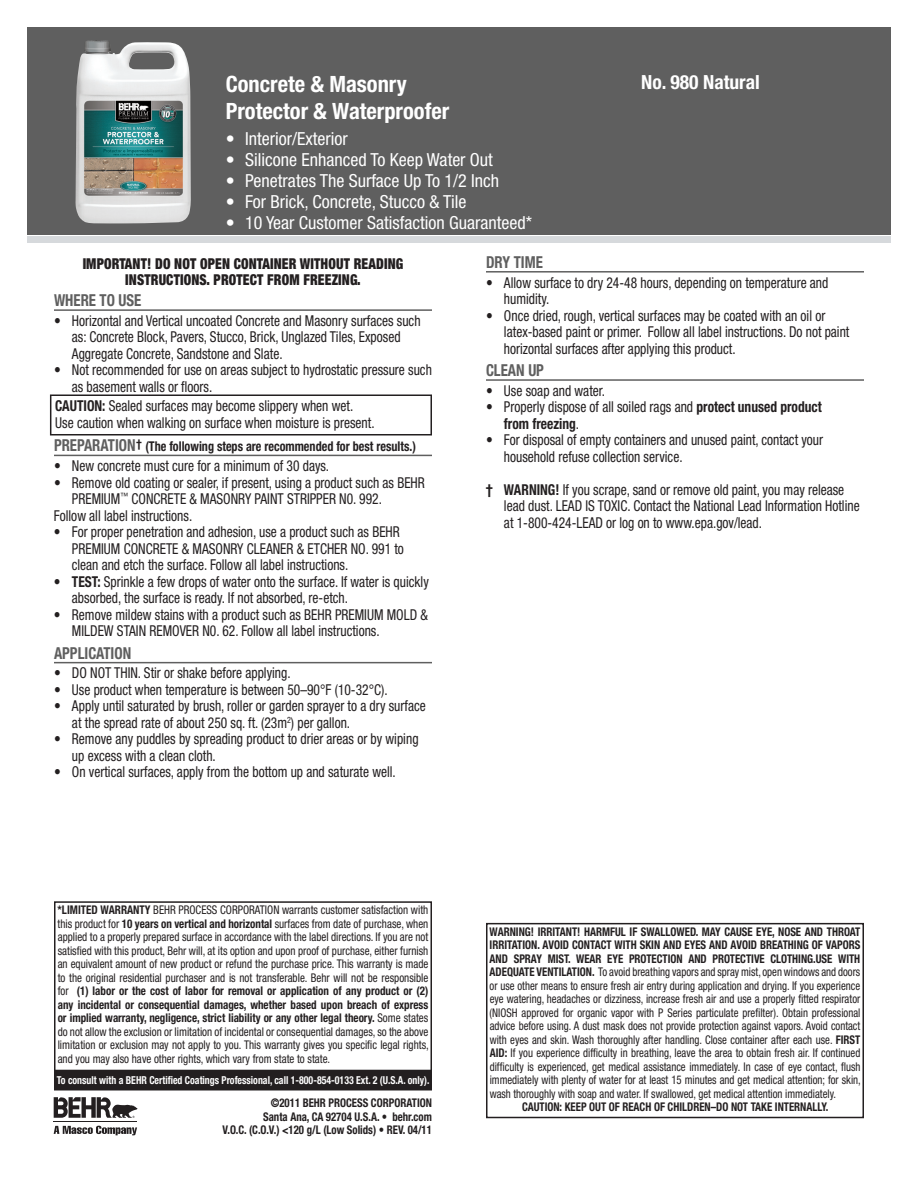
<style>
.page{position:relative;width:918px;height:1188px;background:#fff}
.page>*{position:absolute;margin:0;border:0;box-sizing:border-box;transform-origin:0 0}
.t1{font:700 condensed 22.5px/27px "Helvetica Neue";color:#fff}
.t2{font:700 condensed 19.5px "Helvetica Neue";color:#fff}
.t3{font:condensed 18px "Helvetica Neue";color:#fff}
.t4{font:700 condensed 16.5px "Helvetica Neue";color:#5f5f5f;scale:.9 1}
.t5{font:condensed 15px/16.5px "Helvetica Neue";color:#231f20;scale:.9 1}
.t6{font:900 condensed 15px/16.5px "Helvetica Neue";letter-spacing:.01em;color:#231f20;text-align:center;scale:.9 1}
.t7{font:700 condensed 13.5px "Helvetica Neue";color:#231f20;scale:.9 1}
.t8{font:condensed 12px/13.5px "Helvetica Neue";color:#231f20;text-align:justify;scale:.9 1}
.t9{font:condensed 12px/13.5px "Helvetica Neue";color:#231f20;text-align:justify;scale:.92 1}
.t10{font:700 condensed 12px/13.5px "Helvetica Neue";color:#231f20;text-align:right;scale:.9 1}
.t11{font:700 condensed 12px "Helvetica Neue";color:#231f20;scale:.92 1}
.t12{font:700 condensed 10.95px "Helvetica Neue";color:#fff;scale:.9 1}
.s1{font-weight:700}
.s2{font-weight:400}
</style>
<div class="page">
<div style="left:27px;top:27px;width:864px;height:207px;background:#5f5f5f"></div>
<div style="left:27px;top:236px;width:864px;height:6px;background:#d6d9dc"></div>
<hr style="left:54px;top:309px;width:378px;height:2px;background:#5f5f5f">
<hr style="left:54px;top:455px;width:378px;height:1px;background:#5f5f5f">
<hr style="left:54px;top:662px;width:378px;height:1px;background:#5f5f5f">
<hr style="left:486px;top:271px;width:378px;height:2px;background:#5f5f5f">
<hr style="left:486px;top:379px;width:378px;height:2px;background:#5f5f5f">
<div style="left:54px;top:901px;width:378px;height:171px;border:2px solid #231f20"></div>
<div style="left:486px;top:923px;width:378px;height:195px;border:2px solid #231f20"></div>
<div style="left:55px;top:1070px;width:376px;height:20px;background:#231f20"></div>
<hr style="left:54px;top:1121px;width:83px;height:1px;background:#231f20">
<svg style="left:54px;top:1126px;width:83px;height:9px"></svg>
<svg style="left:54px;top:1097px;width:83px;height:21px"></svg>
<img style="left:75px;top:40px;width:116px;height:183px">
<div style="left:50px;top:394px;width:382px;height:41px;border:2px solid #231f20"></div>
<h2 class="t2" style="left:641px;top:71px;width:120px">No. 980 Natural</h2>
<h1 class="t1" style="left:226px;top:71px;width:225px">Concrete &amp; Masonry<br>Protector &amp; Waterproofer</h1>
<p class="t3" style="left:226px;top:128px;width:124px">• Interior/Exterior</p>
<p class="t3" style="left:226px;top:149px;width:269px">• Silicone Enhanced To Keep Water Out</p>
<p class="t3" style="left:226px;top:170px;width:275px">• Penetrates The Surface Up To 1/2 Inch</p>
<p class="t3" style="left:226px;top:191px;width:242px">• For Brick, Concrete, Stucco &amp; Tile</p>
<p class="t3" style="left:226px;top:212px;width:308px">• 10 Year Customer Satisfaction Guaranteed*</p>
<p class="t6" style="left:83px;top:255px;width:358px">IMPORTANT! DO NOT OPEN CONTAINER WITHOUT READING<br>INSTRUCTIONS. PROTECT FROM FREEZING.</p>
<p class="t4" style="left:54px;top:290px;width:99px">WHERE TO USE</p>
<p class="t5" style="left:72px;top:312px;width:389px;text-indent:-18px">• Horizontal and Vertical uncoated Concrete and Masonry surfaces such as: Concrete Block, Pavers, Stucco, Brick, Unglazed Tiles, Exposed<br>Aggregate Concrete, Sandstone and Slate.</p>
<p class="t5" style="left:72px;top:362px;width:402px;text-indent:-18px">• Not recommended for use on areas subject to hydrostatic pressure such as basement walls or floors.</p>
<p class="t5" style="left:55px;top:397px;width:356px"><span class="s1">CAUTION:</span> Sealed surfaces may become slippery when wet.<br>Use caution when walking on surface when moisture is present.</p>
<p class="t4" style="left:54px;top:436px;width:18px">Preparation</p>
<p class="t7" style="left:137px;top:438px;width:312px"><sup>†</sup> (The following steps are recommended for best results.)</p>
<p class="t5" style="left:54px;top:458px;width:307px">• New concrete must cure for a minimum of 30 days.</p>
<p class="t5" style="left:54px;top:474px;width:414px">• Remove old coating or sealer, if present, using a product such as BEHR</p>
<p class="t5" style="left:72px;top:491px;width:346px">PREMIUM<sup>™</sup> CONCRETE &amp; MASONRY PAINT STRIPPER N0. 992.</p>
<p class="t5" style="left:54px;top:507px;width:155px">Follow all label instructions.</p>
<p class="t5" style="left:72px;top:524px;width:370px;text-indent:-18px">• For proper penetration and adhesion, use a product such as BEHR<br>PREMIUM CONCRETE &amp; MASONRY CLEANER &amp; ETCHER NO. 991 to clean and etch the surface. Follow all label instructions.</p>
<p class="t5" style="left:72px;top:573px;width:398px;text-indent:-18px">• <span class="s1">TEST:</span> Sprinkle a few drops of water onto the surface. If water is quickly absorbed, the surface is ready. If not absorbed, re-etch.</p>
<p class="t5" style="left:72px;top:606px;width:397px;text-indent:-18px">• Remove mildew stains with a product such as BEHR PREMIUM MOLD &amp;<br>MILDEW STAIN REMOVER N0. 62. Follow all label instructions.</p>
<p class="t4" style="left:54px;top:643px;width:43px">Application</p>
<p class="t5" style="left:54px;top:665px;width:265px">• DO NOT THIN. Stir or shake before applying.</p>
<p class="t5" style="left:54px;top:681px;width:372px">• Use product when temperature is between 50–90°F (10-32°C).</p>
<p class="t5" style="left:72px;top:698px;width:395px;text-indent:-18px">• Apply until saturated by brush, roller or garden sprayer to a dry surface at the spread rate of about 250 sq. ft. (23m<sup>2</sup>) per gallon.</p>
<p class="t5" style="left:72px;top:731px;width:387px;text-indent:-18px">• Remove any puddles by spreading product to drier areas or by wiping up excess with a clean cloth.</p>
<p class="t5" style="left:54px;top:764px;width:381px">• On vertical surfaces, apply from the bottom up and saturate well.</p>
<p class="t4" style="left:486px;top:252px;width:48px">Dry Time</p>
<p class="t5" style="left:504px;top:274px;width:362px;text-indent:-18px">• Allow surface to dry 24-48 hours, depending on temperature and humidity.</p>
<p class="t5" style="left:504px;top:307px;width:385px;text-indent:-18px">• Once dried, rough, vertical surfaces may be coated with an oil or latex-based paint or primer. Follow all label instructions. Do not paint horizontal surfaces after applying this product.</p>
<p class="t4" style="left:486px;top:360px;width:57px">Clean up</p>
<p class="t5" style="left:486px;top:382px;width:134px">• Use soap and water.</p>
<p class="t5" style="left:504px;top:399px;width:355px;text-indent:-18px">• Properly dispose of all soiled rags and <span class="s1">protect unused product from freezing</span>.</p>
<p class="t5" style="left:504px;top:432px;width:356px;text-indent:-18px">• For disposal of empty containers and unused paint, contact your household refuse collection service.</p>
<p class="t5" style="left:504px;top:481px;width:397px;text-indent:-18px"><span class="s1">† WARNING!</span> If you scrape, sand or remove old paint, you may release lead dust. LEAD IS TOXIC. Contact the National Lead Information Hotline at 1-800-424-LEAD or log on to www.epa.gov/lead.</p>
<p class="t11" style="left:58px;top:903px;width:116px">*LIMITED WARRANTY <span class="s2">Behr</span></p>
<p class="t9" style="left:178px;top:903px;width:12px">Process</p>
<p class="t9" style="left:220px;top:903px;width:13px">Corporation</p>
<p class="t9" style="left:58px;top:903px;width:405px;text-indent:224px">warrants customer satisfaction with this product for <span class="s1">10 years on vertical and horizontal</span> surfaces from date of purchase, when applied to a properly prepared surface in accordance with the label directions. If you are not satisfied with this product, Behr will, at its option and upon proof of purchase, either furnish an equivalent amount of new product or refund the purchase price. This warranty is made to the original residential purchaser and is not transferable. Behr will not be responsible for <span class="s1">(1) labor or the cost of labor for removal or application of any product or (2) any incidental or consequential damages, whether based upon breach of express or implied warranty, negligence, strict liability or any other legal theory.</span> Some states do not allow the exclusion or limitation of incidental or consequential damages, so the above limitation or exclusion may not apply to you. This warranty gives you specific legal rights, and you may also have other rights, which vary from state to state.</p>
<p class="t12" style="left:57px;top:1074px;width:415px">To consult with a BEHR Certified Coatings Professional, call 1-800-854-0133 Ext. 2 (U.S.A. only).</p>
<p class="t10" style="left:223px;top:1096px;width:234px">©2011 BEHR PROCESS CORPORATION<br>Santa Ana, CA 92704 U.S.A. • behr.com<br>V.O.C. (C.O.V.) &lt;120 g/L (Low Solids) • REV. 04/11</p>
<p class="t8" style="left:490px;top:925px;width:414px"><span class="s1">WARNING! IRRITANT! HARMFUL IF SWALLOWED. MAY CAUSE EYE, NOSE AND THROAT IRRITATION. AVOID CONTACT WITH SKIN AND EYES AND AVOID BREATHING OF VAPORS AND SPRAY MIST. WEAR EYE PROTECTION AND PROTECTIVE CLOTHING.USE WITH ADEQUATE VENTILATION.</span> To avoid breathing vapors and spray mist, open windows and doors or use other means to ensure fresh air entry during application and drying. If you experience eye watering, headaches or dizziness, increase fresh air and use a properly fitted respirator (NIOSH approved for organic vapor with P Series particulate prefilter). Obtain professional advice before using. A dust mask does not provide protection against vapors. Avoid contact with eyes and skin. Wash thoroughly after handling. Close container after each use. <span class="s1">FIRST AID:</span> If you experience difficulty in breathing, leave the area to obtain fresh air. If continued difficulty is experienced, get medical assistance immediately. In case of eye contact, flush immediately with plenty of water for at least 15 minutes and get medical attention; for skin, wash thoroughly with soap and water. If swallowed, get medical attention immediately.</p>
<p class="t10" style="left:522px;top:1100px;width:342px">CAUTION: KEEP OUT OF REACH OF CHILDREN–DO NOT TAKE INTERNALLY.</p>
</div>
